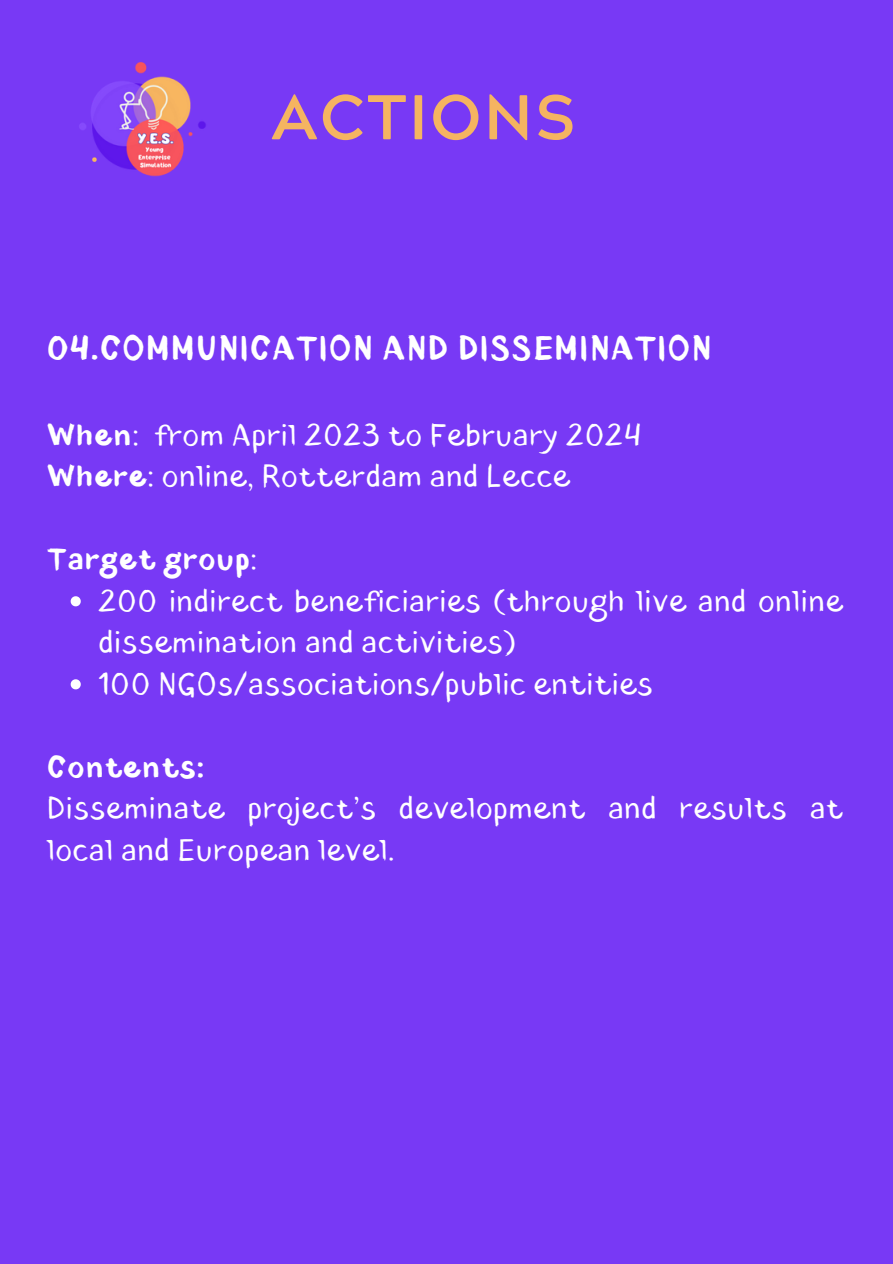
<style>
.page{position:relative;width:893px;height:1264px;background:#fff}
.page>*{position:absolute;margin:0;border:0;box-sizing:border-box;transform-origin:0 0}
.t1{font:700 63px "Acherus Grotesque";letter-spacing:.04em;color:#f5b461}
.t2{font:700 33.3px "Blushes";letter-spacing:.04em;color:#fff}
.t3{font:30.3px/41.5px "Blushes";letter-spacing:.04em;color:#fff}
.t4{font:700 30.3px "Blushes";letter-spacing:.04em;color:#fff}
.s1{font-weight:700}
.s2{font-weight:400}
</style>
<div class="page">
<div style="left:0;top:0;width:892px;height:1263px;background:#7839f5"></div>
<img style="left:79px;top:62px;width:127px;height:115px">
<svg style="left:71px;top:596px;width:10px;height:10px"></svg>
<svg style="left:71px;top:679px;width:10px;height:10px"></svg>
<p class="t1" style="left:271px;top:92px;width:306px">ACTIONS</p>
<p class="t2" style="left:47px;top:325px;width:666px">04.COMMUNICATION AND DISSEMINATION</p>
<p class="t3" style="left:47px;top:414px;width:595px"><span class="s1">When</span>: from April 2023 to February 2024</p>
<p class="t3" style="left:47px;top:456px;width:524px"><span class="s1">Where</span>: online, Rotterdam and Lecce</p>
<p class="t4" style="left:47px;top:538px;width:211px">Target group<span class="s2">:</span></p>
<p class="t3" style="left:99px;top:580px;width:745px">200 indirect beneficiaries (through live and online dissemination and activities)</p>
<p class="t3" style="left:99px;top:663px;width:555px">100 NGOs/associations/public entities</p>
<p class="t4" style="left:47px;top:746px;width:159px">Contents:</p>
<p class="t3" style="left:47px;top:788px;width:797px">Disseminate project’s development and results at local and European level.</p>
</div>
